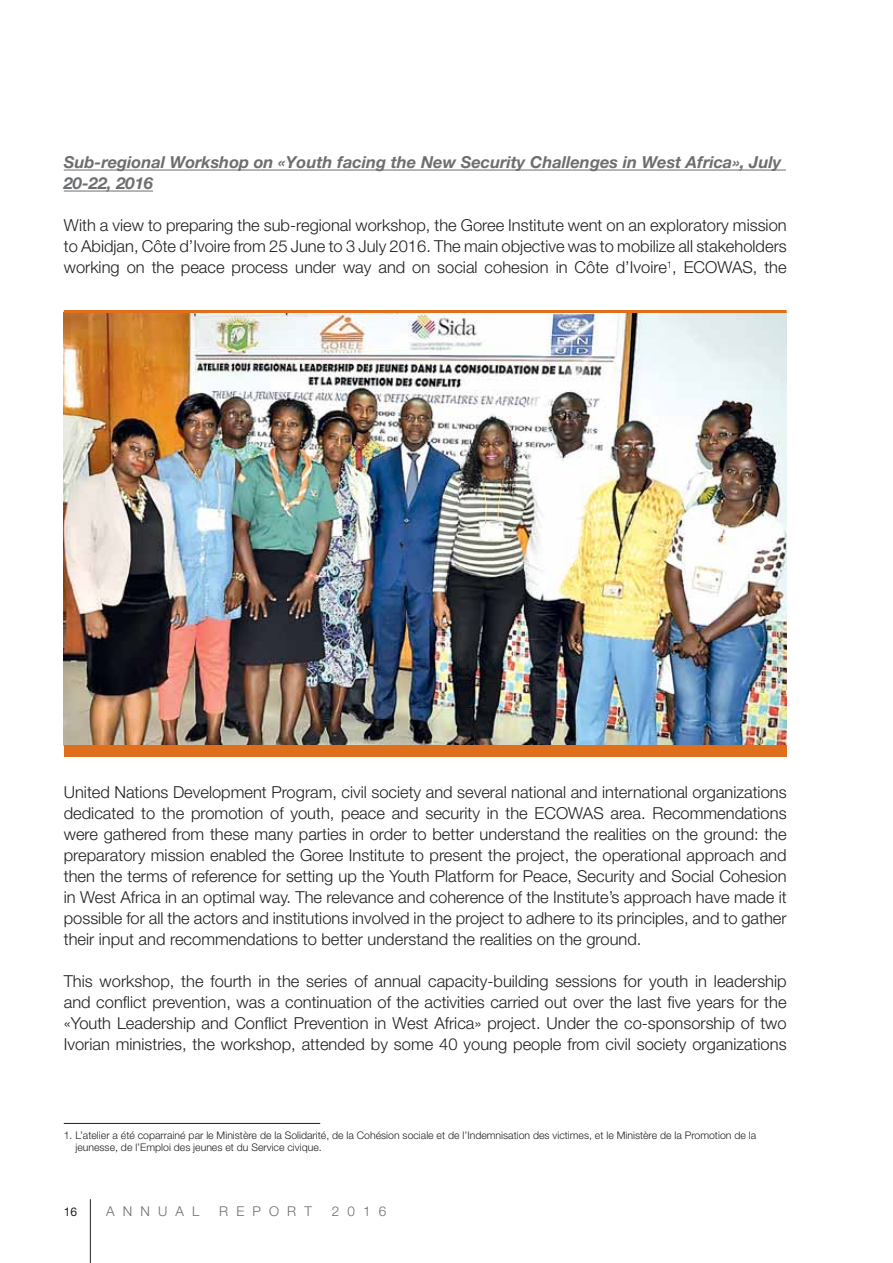
<style>
.page{position:relative;width:893px;height:1263px;background:#fff}
.page>*{position:absolute;margin:0;border:0;box-sizing:border-box;transform-origin:0 0}
.t1{font:300 16.5px/21px "Helvetica Neue LT Pro";color:#231f20;text-align:justify}
.t2{font:italic 700 16.5px/21px "Helvetica Neue LT Pro";color:#6d6e70}
.t3{font:300 13.5px "Helvetica Neue LT Pro";letter-spacing:.6em;color:#6d6e70}
.t4{font:12px "Helvetica Neue LT Pro";color:#231f20}
.t5{font:300 10.5px/12px "Helvetica Neue LT Pro";color:#231f20}
</style>
<div class="page">
<hr style="left:90px;top:1199px;width:1px;height:64px;background:#231f20">
<hr style="left:64px;top:170px;width:722px;height:1px;background:#6d6e70">
<hr style="left:64px;top:191px;width:89px;height:1px;background:#6d6e70">
<hr style="left:64px;top:1123px;width:256px;height:1px;background:#231f20">
<img style="left:64px;top:313px;width:723px;height:432px">
<div style="left:64px;top:745px;width:723px;height:12px;background:#df6f1d"></div>
<hr style="left:64px;top:310px;width:723px;height:3px;background:#df6f1d">
<p class="t2" style="left:64px;top:154px;width:719px">Sub-regional Workshop on «Youth facing the New Security Challenges in West Africa», July<br>20-22, 2016</p>
<p class="t1" style="left:64px;top:217px;width:724px">With a view to preparing the sub-regional workshop, the Goree Institute went on an exploratory mission to Abidjan, Côte d’Ivoire from 25 June to 3 July 2016. The main objective was to mobilize all stakeholders working on the peace process under way and on social cohesion in Côte d’Ivoire<sup>1</sup>, ECOWAS, the</p>
<p class="t1" style="left:64px;top:784px;width:724px">United Nations Development Program, civil society and several national and international organizations dedicated to the promotion of youth, peace and security in the ECOWAS area. Recommendations were gathered from these many parties in order to better understand the realities on the ground: the preparatory mission enabled the Goree Institute to present the project, the operational approach and then the terms of reference for setting up the Youth Platform for Peace, Security and Social Cohesion in West Africa in an optimal way. The relevance and coherence of the Institute’s approach have made it possible for all the actors and institutions involved in the project to adhere to its principles, and to gather their input and recommendations to better understand the realities on the ground.</p>
<p class="t1" style="left:64px;top:973px;width:724px">This workshop, the fourth in the series of annual capacity-building sessions for youth in leadership and conflict prevention, was a continuation of the activities carried out over the last five years for the «Youth Leadership and Conflict Prevention in West Africa» project. Under the co-sponsorship of two Ivorian ministries, the workshop, attended by some 40 young people from civil society organizations</p>
<p class="t5" style="left:75px;top:1130px;width:682px;text-indent:-12px">1. L’atelier a été coparrainé par le Ministère de la Solidarité, de la Cohésion sociale et de l’Indemnisation des victimes, et le Ministère de la Promotion de la jeunesse, de l’Emploi des jeunes et du Service civique.</p>
<p class="t4" style="left:64px;top:1207px;width:15px">16</p>
<p class="t3" style="left:106px;top:1206px;width:95px">ANNUAL</p>
<p class="t3" style="left:219px;top:1206px;width:94px">REPORT</p>
<p class="t3" style="left:332px;top:1206px;width:56px">2016</p>
</div>
